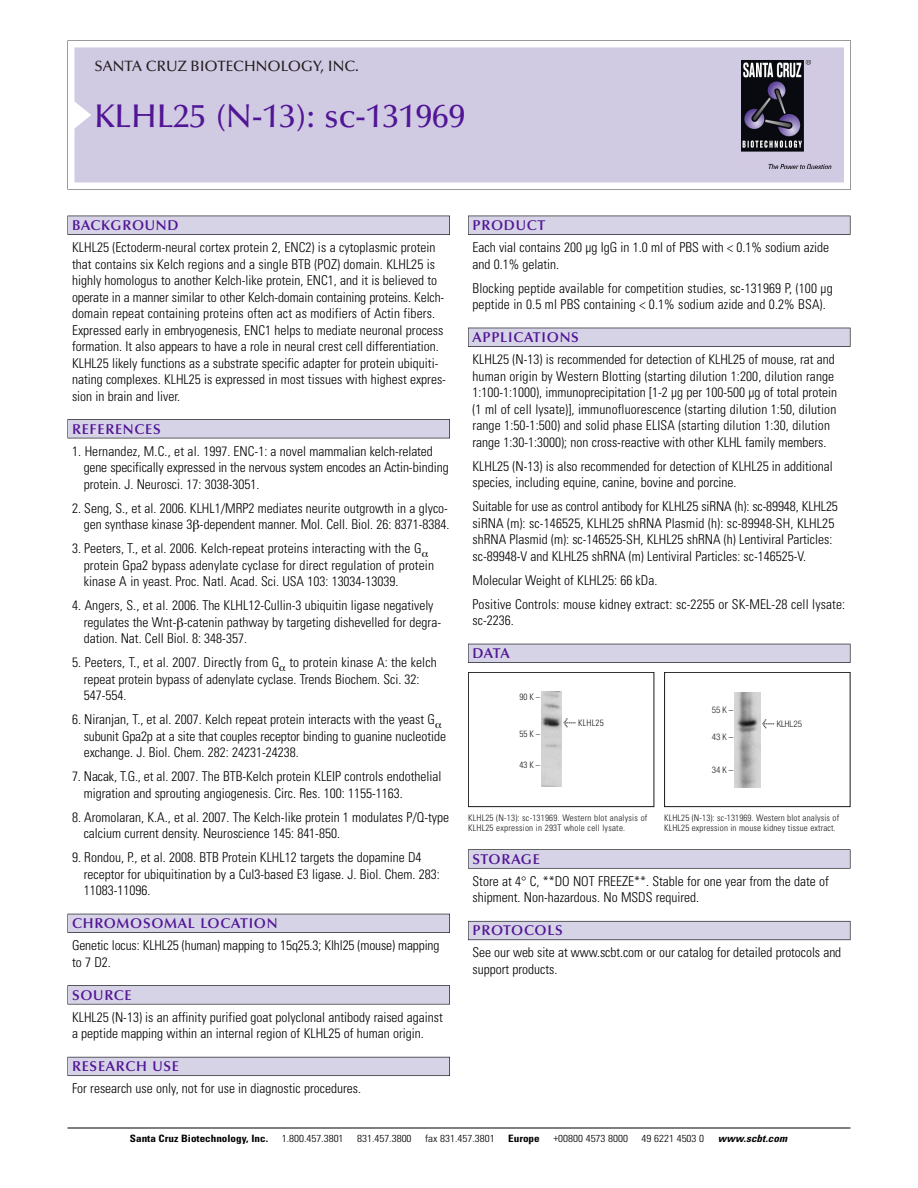
<style>
.page{position:relative;width:918px;height:1188px;background:#fff}
.page>*{position:absolute;margin:0;border:0;box-sizing:border-box;transform-origin:0 0}
.t1{font:500 33px "Optima";color:#511695}
.t2{font:500 15px "Optima";color:#231f20}
.t3{font:600 14.25px "Optima";letter-spacing:.05em;color:#511695}
.t4{font:300 condensed 13.5px/16.5px "Univers";color:#000}
.t5{font:300 condensed 10.2px "Univers";color:#000;scale:1.1 1}
.t6{font:700 condensed 10.2px "Univers";color:#000;scale:1.1 1}
.t7{font:italic 700 condensed 10.2px "Univers";letter-spacing:.005em;color:#000;scale:1.1 1}
.t8{font:9px/10.5px "Univers Condensed Light+ROYFHS";letter-spacing:.025em;color:#191919}
.t9{font:9px/10.5px "Univers Condensed Light+MNXUNL";letter-spacing:.015em;color:#191919}
.t10{font:9px "Helvetica Neue Light Cond+JQEMNU";color:#191919}
.s1{font-family:"Meta Plus Book Roman+CSVFBO";font-size:10.5px}
.s2{font-family:"Meta Plus Book Roman+RSSBRY";font-size:10.5px}
</style>
<div class="page">
<svg style="left:68px;top:40px;width:783px;height:149px"></svg>
<div style="left:74px;top:47px;width:770px;height:135px;background:#d1cae3"></div>
<img style="left:741px;top:60px;width:90px;height:108px">
<div style="left:68px;top:216px;width:382px;height:19px;background:#525155"></div>
<div style="left:68px;top:216px;width:381px;height:18px;background:#d7d3e7"></div>
<div style="left:68px;top:419px;width:382px;height:19px;background:#525155"></div>
<div style="left:68px;top:420px;width:381px;height:18px;background:#d7d3e7"></div>
<div style="left:68px;top:914px;width:382px;height:19px;background:#525158"></div>
<div style="left:68px;top:914px;width:381px;height:18px;background:#d7d3e7"></div>
<div style="left:68px;top:985px;width:382px;height:19px;background:#575759"></div>
<div style="left:68px;top:986px;width:381px;height:18px;background:#d7d3e7"></div>
<div style="left:68px;top:1057px;width:382px;height:19px;background:#5b5a62"></div>
<div style="left:68px;top:1057px;width:381px;height:18px;background:#d7d3e7"></div>
<div style="left:468px;top:216px;width:382px;height:19px;background:#525155"></div>
<div style="left:468px;top:216px;width:382px;height:18px;background:#d7d3e7"></div>
<div style="left:468px;top:328px;width:382px;height:19px;background:#515055"></div>
<div style="left:468px;top:328px;width:382px;height:18px;background:#d7d3e7"></div>
<div style="left:468px;top:644px;width:382px;height:19px;background:#525158"></div>
<div style="left:468px;top:644px;width:382px;height:18px;background:#d7d3e7"></div>
<div style="left:468px;top:849px;width:382px;height:20px;background:#666667"></div>
<div style="left:468px;top:850px;width:382px;height:18px;background:#d7d3e7"></div>
<div style="left:468px;top:921px;width:382px;height:19px;background:#66646d"></div>
<div style="left:468px;top:922px;width:382px;height:18px;background:#d7d3e7"></div>
<hr style="left:68px;top:1128px;width:782px;height:1px;background:#000">
<div style="left:664px;top:672px;width:186px;height:135px;border:1px solid #191919"></div>
<img style="left:734px;top:692px;width:26px;height:95px">
<div style="left:468px;top:672px;width:186px;height:135px;border:1px solid #191919"></div>
<img style="left:541px;top:692px;width:20px;height:95px">
<p class="t2" style="left:94px;top:61px;width:266px">SANTA CRUZ BIOTECHNOLOGY, INC.</p>
<h1 class="t1" style="left:94px;top:103px;width:372px">KLHL25 (N-13): sc-131969</h1>
<p class="t3" style="left:72px;top:219px;width:108px">BACKGROUND</p>
<p class="t4" style="left:72px;top:240px;width:375px">KLHL25 (Ectoderm-neural cortex protein 2, ENC2) is a cytoplasmic protein that contains six Kelch regions and a single BTB (POZ) domain. KLHL25 is highly homologus to another Kelch-like protein, ENC1, and it is believed to operate in a manner similar to other Kelch-domain containing proteins. Kelch&shy;domain repeat containing proteins often act as modifiers of Actin fibers.<br>Expressed early in embryogenesis, ENC1 helps to mediate neuronal process formation. It also appears to have a role in neural crest cell differentiation.<br>KLHL25 likely functions as a substrate specific adapter for protein ubiquiti&shy;nating complexes. KLHL25 is expressed in most tissues with highest expres&shy;sion in brain and liver.</p>
<p class="t3" style="left:72px;top:423px;width:90px">REFERENCES</p>
<p class="t4" style="left:84px;top:444px;width:366px;text-indent:-12px">1. Hernandez, M.C., et al. 1997. ENC-1: a novel mammalian kelch-related gene specifically expressed in the nervous system encodes an Actin-binding protein. J. Neurosci. 17: 3038-3051.</p>
<p class="t4" style="left:72px;top:501px;width:379px;text-align:right">2. Seng, S., et al. 2006. KLHL1/MRP2 mediates neurite outgrowth in a glyco&shy;gen synthase kinase 3 -dependent manner. Mol. Cell. Biol. 26: 8371-8384.</p>
<p class="t4" style="left:84px;top:541px;width:352px;text-indent:-12px">3. Peeters, T., et al. 2006. Kelch-repeat proteins interacting with the G protein Gpa2 bypass adenylate cyclase for direct regulation of protein kinase A in yeast. Proc. Natl. Acad. Sci. USA 103: 13034-13039.</p>
<p class="t4" style="left:84px;top:598px;width:359px;text-indent:-12px">4. Angers, S., et al. 2006. The KLHL12-Cullin-3 ubiquitin ligase negatively regulates the Wnt- -catenin pathway by targeting dishevelled for degra&shy;dation. Nat. Cell Biol. 8: 348-357.</p>
<p class="t4" style="left:84px;top:655px;width:355px;text-indent:-12px">5. Peeters, T., et al. 2007. Directly from G to protein kinase A: the kelch repeat protein bypass of adenylate cyclase. Trends Biochem. Sci. 32:<br>547-554.</p>
<p class="t4" style="left:84px;top:712px;width:364px;text-indent:-12px">6. Niranjan, T., et al. 2007. Kelch repeat protein interacts with the yeast G subunit Gpa2p at a site that couples receptor binding to guanine nucleotide exchange. J. Biol. Chem. 282: 24231-24238.</p>
<p class="t4" style="left:84px;top:769px;width:359px;text-indent:-12px">7. Nacak, T.G., et al. 2007. The BTB-Kelch protein KLEIP controls endothelial migration and sprouting angiogenesis. Circ. Res. 100: 1155-1163.</p>
<p class="t4" style="left:84px;top:810px;width:367px;text-indent:-12px">8. Aromolaran, K.A., et al. 2007. The Kelch-like protein 1 modulates P/Q-type calcium current density. Neuroscience 145: 841-850.</p>
<p class="t4" style="left:84px;top:850px;width:358px;text-indent:-12px">9. Rondou, P., et al. 2008. BTB Protein KLHL12 targets the dopamine D4 receptor for ubiquitination by a Cul3-based E3 ligase. J. Biol. Chem. 283:<br>11083-11096.</p>
<p class="t3" style="left:72px;top:918px;width:207px">CHROMOSOMAL LOCATION</p>
<p class="t4" style="left:72px;top:938px;width:369px">Genetic locus: KLHL25 (human) mapping to 15q25.3; Klhl25 (mouse) mapping to 7 D2.</p>
<p class="t3" style="left:72px;top:989px;width:61px">SOURCE</p>
<p class="t4" style="left:72px;top:1010px;width:372px">KLHL25 (N-13) is an affinity purified goat polyclonal antibody raised against a peptide mapping within an internal region of KLHL25 of human origin.</p>
<p class="t3" style="left:72px;top:1061px;width:109px">RESEARCH USE</p>
<p class="t4" style="left:72px;top:1081px;width:290px">For research use only, not for use in diagnostic procedures.</p>
<p class="t3" style="left:473px;top:219px;width:74px">PRODUCT</p>
<p class="t4" style="left:473px;top:240px;width:358px">Each vial contains 200 µg IgG in 1.0 ml of PBS with &lt; 0.1% sodium azide and 0.1% gelatin.</p>
<p class="t4" style="left:473px;top:281px;width:362px">Blocking peptide available for competition studies, sc-131969 P, (100 µg peptide in 0.5 ml PBS containing &lt; 0.1% sodium azide and 0.2% BSA).</p>
<p class="t3" style="left:473px;top:332px;width:108px">APPLICATIONS</p>
<p class="t4" style="left:473px;top:352px;width:366px">KLHL25 (N-13) is recommended for detection of KLHL25 of mouse, rat and human origin by Western Blotting (starting dilution 1:200, dilution range 1:100-1:1000), immunoprecipitation [1-2 µg per 100-500 µg of total protein (1 ml of cell lysate)], immunofluorescence (starting dilution 1:50, dilution range 1:50-1:500) and solid phase ELISA (starting dilution 1:30, dilution range 1:30-1:3000); non cross-reactive with other KLHL family members.</p>
<p class="t4" style="left:473px;top:459px;width:362px">KLHL25 (N-13) is also recommended for detection of KLHL25 in additional species, including equine, canine, bovine and porcine.</p>
<p class="t4" style="left:473px;top:499px;width:367px">Suitable for use as control antibody for KLHL25 siRNA (h): sc-89948, KLHL25 siRNA (m): sc-146525, KLHL25 shRNA Plasmid (h): sc-89948-SH, KLHL25 shRNA Plasmid (m): sc-146525-SH, KLHL25 shRNA (h) Lentiviral Particles: sc-89948-V and KLHL25 shRNA (m) Lentiviral Particles: sc-146525-V.</p>
<p class="t4" style="left:473px;top:569px;width:374px;line-height:24px">Molecular Weight of KLHL25: 66 kDa.<br>Positive Controls: mouse kidney extract: sc-2255 or SK-MEL-28 cell lysate:</p>
<p class="t4" style="left:473px;top:613px;width:43px">sc-2236.</p>
<p class="t3" style="left:473px;top:648px;width:39px">DATA</p>
<p class="t8" style="left:519px;top:692px;width:22px">90K–</p>
<p class="t8" style="left:519px;top:729px;width:22px">55K–</p>
<p class="t8" style="left:519px;top:760px;width:22px">43K–</p>
<p class="t8" style="left:563px;top:718px;width:42px"><span class="s1">&lt;</span> KLHL25</p>
<p class="t8" style="left:468px;top:813px;width:181px">KLHL25 (N-13): sc-131969. Western blot analysis of<br>KLHL25 expression in 293T whole cell lysate.</p>
<p class="t10" style="left:712px;top:706px;width:23px">55K–</p>
<p class="t10" style="left:712px;top:733px;width:23px">43K–</p>
<p class="t10" style="left:712px;top:766px;width:23px">34K–</p>
<p class="t10" style="left:762px;top:721px;width:41px"><span class="s2">&lt;</span> KLHL25</p>
<p class="t9" style="left:664px;top:813px;width:176px">KLHL25 (N-13): sc-131969. Western blot analysis of<br>KLHL25 expression in mouse kidney tissue extract.</p>
<p class="t3" style="left:473px;top:853px;width:69px">STORAGE</p>
<p class="t4" style="left:473px;top:874px;width:358px">Store at 4° C, **DO NOT FREEZE**. Stable for one year from the date of shipment. Non-hazardous. No MSDS required.</p>
<p class="t3" style="left:473px;top:925px;width:92px">PROTOCOLS</p>
<p class="t4" style="left:473px;top:946px;width:370px">See our web site at www.scbt.com or our catalog for detailed protocols and support products.</p>
<p class="t6" style="left:130px;top:1135px;width:127px">Santa Cruz Biotechnology, Inc.</p>
<p class="t5" style="left:282px;top:1135px;width:58px">1.800.457.3801</p>
<p class="t5" style="left:357px;top:1135px;width:51px">831.457.3800</p>
<p class="t5" style="left:425px;top:1135px;width:65px">fax 831.457.3801</p>
<p class="t6" style="left:508px;top:1135px;width:30px">Europe</p>
<p class="t5" style="left:553px;top:1135px;width:69px">+00800 4573 8000</p>
<p class="t5" style="left:642px;top:1135px;width:58px">49 6221 4503 0</p>
<p class="t7" style="left:718px;top:1135px;width:64px">www.scbt.com</p>
</div>
